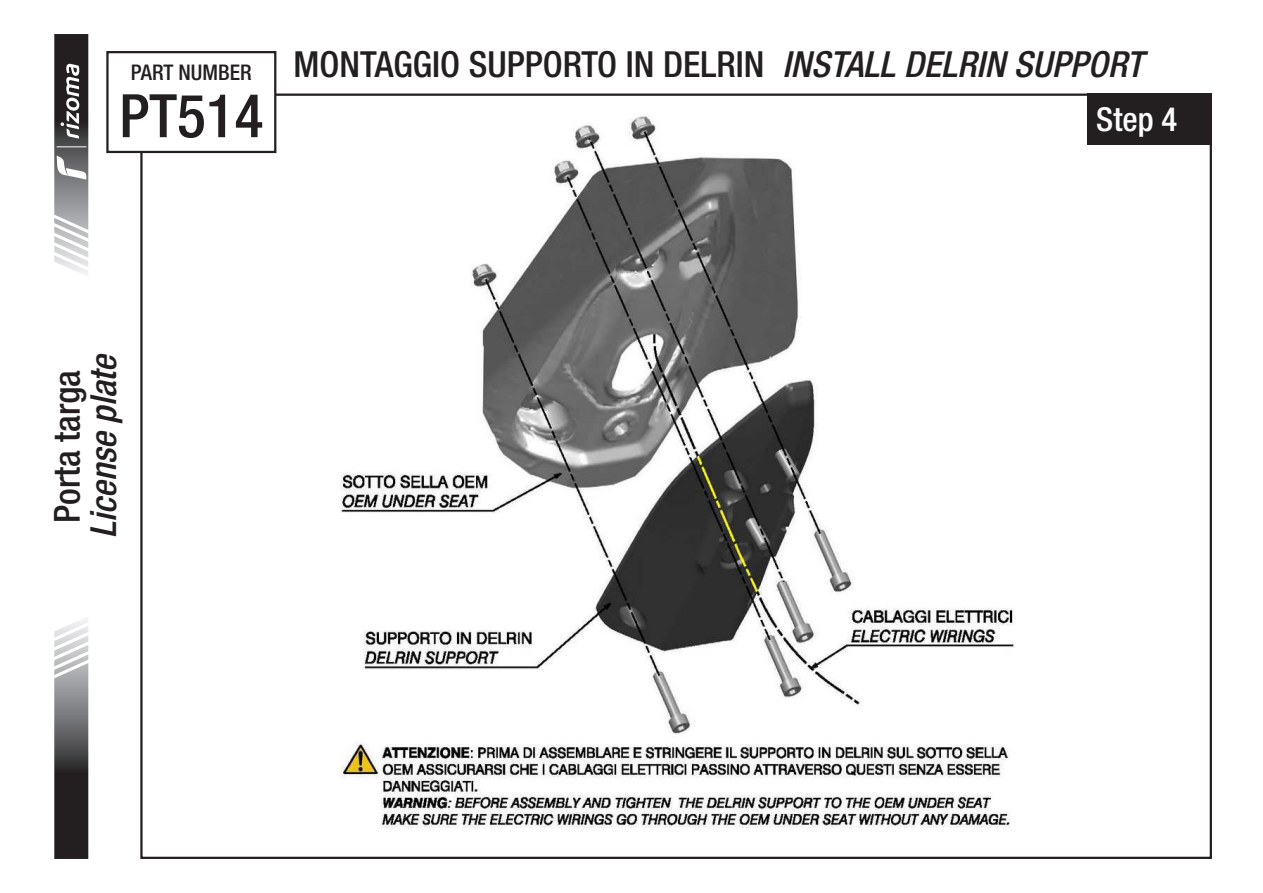
<style>
.page{position:relative;width:1263px;height:893px;background:#fff}
.page>*{position:absolute;margin:0;border:0;box-sizing:border-box;transform-origin:0 0}
.t1{font:500 condensed 60px "Helvetica Neue LT Std";color:#231f20}
.t2{font:500 condensed 36px "Helvetica Neue LT Std";color:#231f20}
.t3{font:italic 500 condensed 36px "Helvetica Neue LT Std";color:#231f20}
.t4{font:500 condensed 33px "Helvetica Neue LT Std";color:#fff}
.t5{font:500 condensed 21.6px "Helvetica Neue LT Std";color:#231f20}
.s1{font-style:italic}
</style>
<div class="page">
<img style="left:340px;top:115px;width:675px;height:713px">
<div style="left:1088px;top:94px;width:124px;height:51px;background:#231f20"></div>
<svg style="left:54px;top:620px;width:35px;height:239px;background:#706f70"></svg>
<svg style="left:54px;top:34px;width:35px;height:240px"></svg>
<div style="left:106px;top:51px;width:170px;height:102px;border:2px solid #231f20"></div>
<p class="t5" style="left:131px;top:59px;width:122px">PART NUMBER</p>
<h1 class="t1" style="left:119px;top:80px;width:146px">PT514</h1>
<p class="t2" style="left:293px;top:42px;width:851px">MONTAGGIO SUPPORTO IN DELRIN <span class="s1">INSTALL DELRIN SUPPORT</span></p>
<p class="t4" style="left:1096px;top:99px;width:83px">Step 4</p>
<p class="t3" style="left:82px;top:538px;width:187px;rotate:-90deg">License plate</p>
<p class="t2" style="left:46px;top:523px;width:155px;rotate:-90deg">Porta targa</p>
</div>
